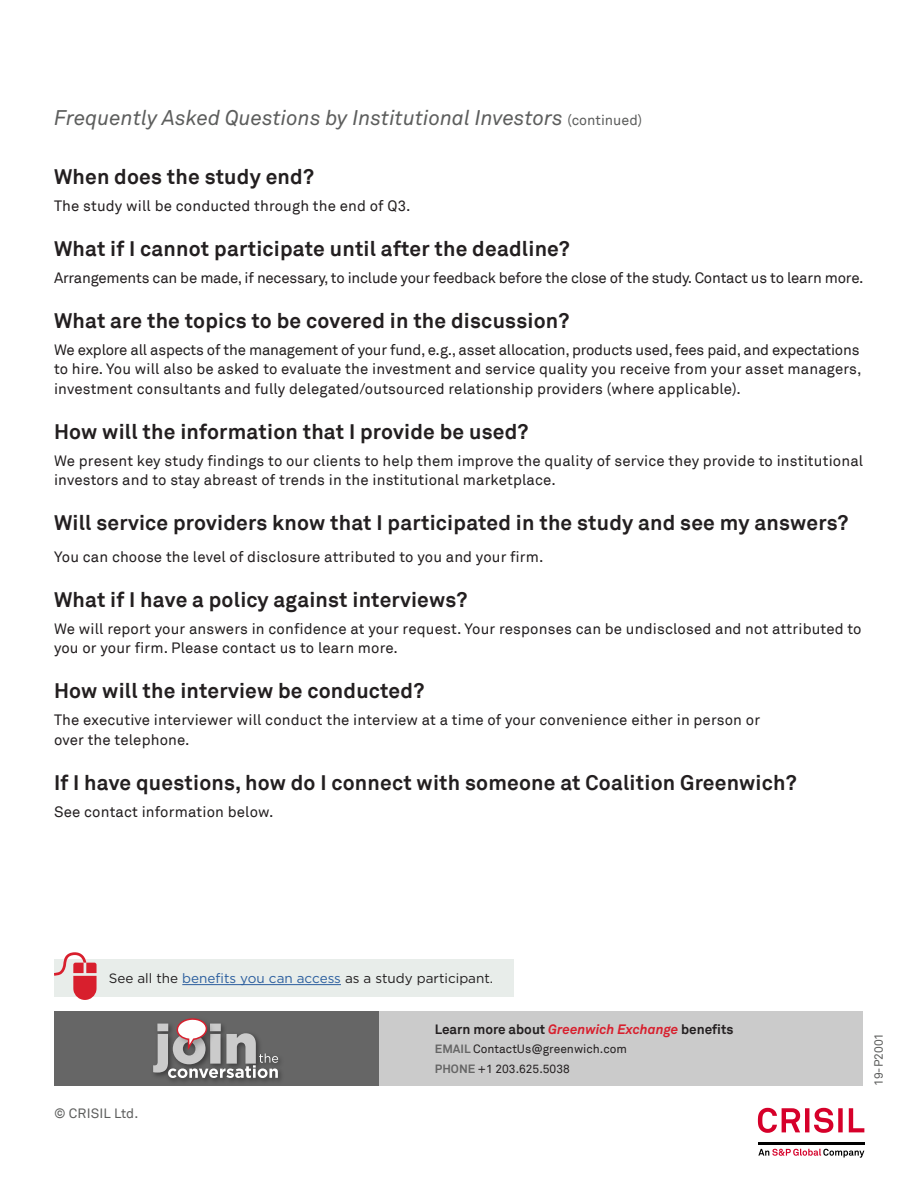
<style>
.page{position:relative;width:918px;height:1188px;background:#fff}
.page>*{position:absolute;margin:0;border:0;box-sizing:border-box;transform-origin:0 0}
.Body_text{font:700 21px "Akkurat Pro";letter-spacing:.01em;color:#231f20}
.Body_text-2{font:italic 21px "Akkurat";color:#5d5e5d}
.Body_text-3{font:15px/19.5px "Akkurat Pro";letter-spacing:.01em;color:#231f20}
.Body_text-4{font:15px "Akkurat Pro";letter-spacing:-.015em;color:#231f20}
.t1{font:13.5px "Gotham";color:#201d1e}
.t2{font:700 13.5px "Akkurat Pro";color:#231f20}
.t3{font:13.5px "Akkurat Pro";letter-spacing:.01em;color:#5d5e5d}
.t4{font:12px/19.5px "Akkurat Pro";color:#231f20}
.t5{font:12px "Akkurat Pro";color:#5d5e5d}
.s1{font-family:"Akkurat Pro";font-style:normal;font-size:14.25px}
.s2{color:#2b5e9e}
.s3{font-family:"Akkurat";font-style:italic;color:#d81f2d}
.s4{font-weight:700;color:#666}
</style>
<div class="page">
<div style="left:366px;top:1012px;width:496px;height:74px;background:#cbcbcb"></div>
<div style="left:54px;top:1012px;width:324px;height:74px;background:#666"></div>
<img style="left:278px;top:1059px;width:4px;height:13px">
<svg style="left:153px;top:1018px;width:125px;height:60px"></svg>
<div style="left:54px;top:959px;width:459px;height:38px;background:#e8edea"></div>
<hr style="left:182px;top:984px;width:159px;height:1px;background:#2b5e9e">
<svg style="left:54px;top:952px;width:43px;height:48px"></svg>
<svg style="left:758px;top:1149px;width:106px;height:9px"></svg>
<hr style="left:758px;top:1143px;width:106px;height:2px;background:#000">
<svg style="left:758px;top:1108px;width:106px;height:25px"></svg>
<p class="Body_text-2" style="left:54px;top:105px;width:590px">Frequently Asked Questions by Institutional Investors <span class="s1">(continued)</span></p>
<p class="Body_text" style="left:54px;top:163px;width:262px">When does the study end?</p>
<p class="Body_text-3" style="left:54px;top:196px;width:358px">The study will be conducted through the end of Q3.</p>
<p class="Body_text" style="left:54px;top:235px;width:517px">What if I cannot participate until after the deadline?</p>
<p class="Body_text-4" style="left:54px;top:269px;width:811px">Arrangements can be made, if necessary, to include your feedback before the close of the study. Contact us to learn more.</p>
<p class="Body_text" style="left:54px;top:307px;width:517px">What are the topics to be covered in the discussion?</p>
<p class="Body_text-3" style="left:54px;top:340px;width:809px">We explore all aspects of the management of your fund, e.g., asset allocation, products used, fees paid, and expectations to hire. You will also be asked to evaluate the investment and service quality you receive from your asset managers, investment consultants and fully delegated/outsourced relationship providers (where applicable).</p>
<p class="Body_text" style="left:54px;top:418px;width:476px">How will the information that I provide be used?</p>
<p class="Body_text-3" style="left:54px;top:451px;width:811px">We present key study findings to our clients to help them improve the quality of service they provide to institutional investors and to stay abreast of trends in the institutional marketplace.</p>
<p class="Body_text" style="left:54px;top:510px;width:796px">Will service providers know that I participated in the study and see my answers?</p>
<p class="Body_text-3" style="left:54px;top:547px;width:491px">You can choose the level of disclosure attributed to you and your firm.</p>
<p class="Body_text" style="left:54px;top:586px;width:415px">What if I have a policy against interviews?</p>
<p class="Body_text-3" style="left:54px;top:619px;width:809px">We will report your answers in confidence at your request. Your responses can be undisclosed and not attributed to you or your firm. Please contact us to learn more.</p>
<p class="Body_text" style="left:54px;top:678px;width:372px">How will the interview be conducted?</p>
<p class="Body_text-3" style="left:54px;top:711px;width:708px">The executive interviewer will conduct the interview at a time of your convenience either in person or over the telephone.</p>
<p class="Body_text" style="left:54px;top:769px;width:744px">If I have questions, how do I connect with someone at Coalition Greenwich?</p>
<p class="Body_text-3" style="left:54px;top:802px;width:221px">See contact information below.</p>
<p class="t1" style="left:109px;top:970px;width:386px">See all the <span class="s2">benefits you can access</span> as a study participant.</p>
<p class="t3" style="left:54px;top:1105px;width:86px">© CRISIL Ltd.</p>
<p class="t2" style="left:435px;top:1021px;width:300px">Learn more about <span class="s3">Greenwich Exchange</span> benefits</p>
<p class="t4" style="left:435px;top:1040px;width:194px"><span class="s4">EMAIL</span> ContactUs@greenwich.com<br><span class="s4">PHONE</span> +1 203.625.5038</p>
<p class="t5" style="left:872px;top:1086px;width:55px;rotate:-90deg">19-P2001</p>
</div>
